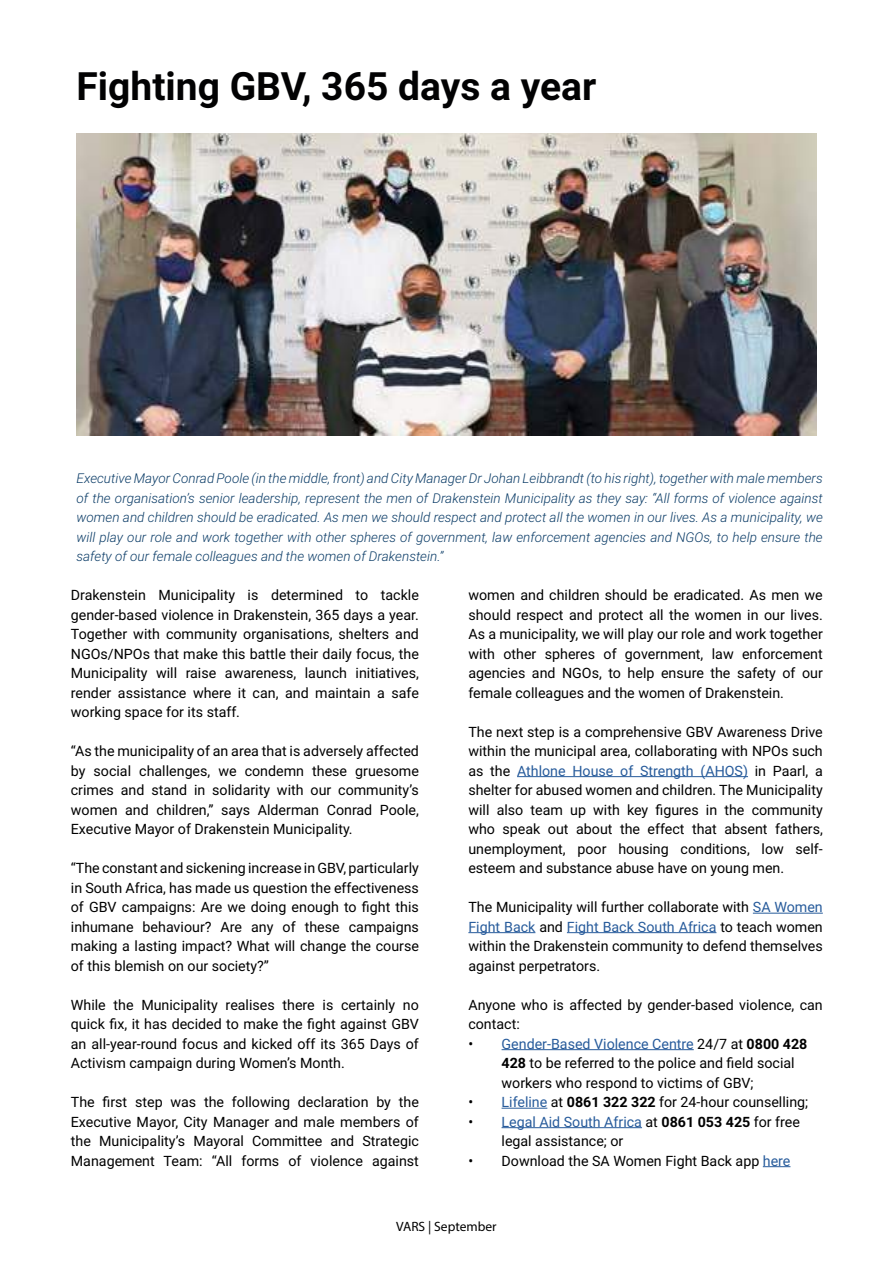
<style>
.page{position:relative;width:893px;height:1263px;background:#fff}
.page>*{position:absolute;margin:0;border:0;box-sizing:border-box;transform-origin:0 0}
.t1{font:700 39px "Roboto";color:#020203}
.t2{font:14.25px/19.5px "Roboto";color:#000;text-align:justify}
.t3{font:italic 300 13.5px/19.5px "Roboto";color:#0b3c67;text-align:justify}
.t4{font:13.5px "Myriad Pro";color:#000}
.s1{color:#275b9b}
.s2{font-weight:700}
</style>
<div class="page">
<img style="left:77px;top:133px;width:739px;height:303px">
<hr style="left:517px;top:776px;width:231px;height:1px;background:#275b9b">
<hr style="left:753px;top:913px;width:70px;height:1px;background:#275b9b">
<hr style="left:468px;top:932px;width:67px;height:1px;background:#275b9b">
<hr style="left:567px;top:932px;width:149px;height:1px;background:#275b9b">
<hr style="left:502px;top:1049px;width:192px;height:1px;background:#275b9b">
<hr style="left:502px;top:1108px;width:45px;height:1px;background:#275b9b">
<hr style="left:502px;top:1127px;width:140px;height:1px;background:#275b9b">
<svg style="left:763px;top:1166px;width:27px;height:1px"></svg>
<h1 class="t1" style="left:77px;top:58px;width:521px">Fighting GBV, 365 days a year</h1>
<p class="t3" style="left:77px;top:468px;width:748px">Executive Mayor Conrad Poole (in the middle, front) and City Manager Dr Johan Leibbrandt (to his right), together with male members of the organisation’s senior leadership, represent the men of Drakenstein Municipality as they say: “All forms of violence against women and children should be eradicated. As men we should respect and protect all the women in our lives. As a municipality, we will play our role and work together with other spheres of government, law enforcement agencies and NGOs, to help ensure the safety of our female colleagues and the women of Drakenstein.”</p>
<p class="t2" style="left:71px;top:585px;width:350px">Drakenstein Municipality is determined to tackle gender-based violence in Drakenstein, 365 days a year.<br>Together with community organisations, shelters and NGOs/NPOs that make this battle their daily focus, the Municipality will raise awareness, launch initiatives, render assistance where it can, and maintain a safe working space for its staff.</p>
<p class="t2" style="left:71px;top:741px;width:350px">“As the municipality of an area that is adversely affected by social challenges, we condemn these gruesome crimes and stand in solidarity with our community’s women and children,” says Alderman Conrad Poole, Executive Mayor of Drakenstein Municipality.</p>
<p class="t2" style="left:71px;top:858px;width:350px">“The constant and sickening increase in GBV, particularly in South Africa, has made us question the effectiveness of GBV campaigns: Are we doing enough to fight this inhumane behaviour? Are any of these campaigns making a lasting impact? What will change the course of this blemish on our society?”</p>
<p class="t2" style="left:71px;top:994px;width:350px">While the Municipality realises there is certainly no quick fix, it has decided to make the fight against GBV an all-year-round focus and kicked off its 365 Days of Activism campaign during Women’s Month.</p>
<p class="t2" style="left:71px;top:1092px;width:350px">The first step was the following declaration by the Executive Mayor, City Manager and male members of the Municipality’s Mayoral Committee and Strategic Management Team: “All forms of violence against</p>
<p class="t2" style="left:468px;top:585px;width:356px">women and children should be eradicated. As men we should respect and protect all the women in our lives.<br>As a municipality, we will play our role and work together with other spheres of government, law enforcement agencies and NGOs, to help ensure the safety of our female colleagues and the women of Drakenstein.</p>
<p class="t2" style="left:468px;top:721px;width:356px">The next step is a comprehensive GBV Awareness Drive within the municipal area, collaborating with NPOs such as the <span class="s1">Athlone House of Strength (AHOS)</span> in Paarl, a shelter for abused women and children. The Municipality will also team up with key figures in the community who speak out about the effect that absent fathers, unemployment, poor housing conditions, low self&shy;esteem and substance abuse have on young men.</p>
<p class="t2" style="left:468px;top:897px;width:356px">The Municipality will further collaborate with <span class="s1">SA Women Fight Back</span> and <span class="s1">Fight Back South Africa</span> to teach women within the Drakenstein community to defend themselves against perpetrators.</p>
<p class="t2" style="left:468px;top:994px;width:356px">Anyone who is affected by gender-based violence, can contact:</p>
<p class="t2" style="left:502px;top:1033px;width:307px;text-align:left;text-indent:-33px">• <span class="s1">Gender-Based Violence Centre</span> 24/7 at <span class="s2">0800 428<br>428</span> to be referred to the police and field social workers who respond to victims of GBV;</p>
<p class="t2" style="left:468px;top:1092px;width:341px">• <span class="s1">Lifeline</span> at <span class="s2">0861 322 322</span> for 24-hour counselling;</p>
<p class="t2" style="left:502px;top:1111px;width:300px;text-indent:-33px">• <span class="s1">Legal Aid South Africa</span> at <span class="s2">0861 053 425</span> for free legal assistance; or</p>
<p class="t2" style="left:468px;top:1150px;width:324px">• Download the SA Women Fight Back app <span class="s1">here</span></p>
<p class="t4" style="left:396px;top:1218px;width:102px">VARS | September</p>
</div>
